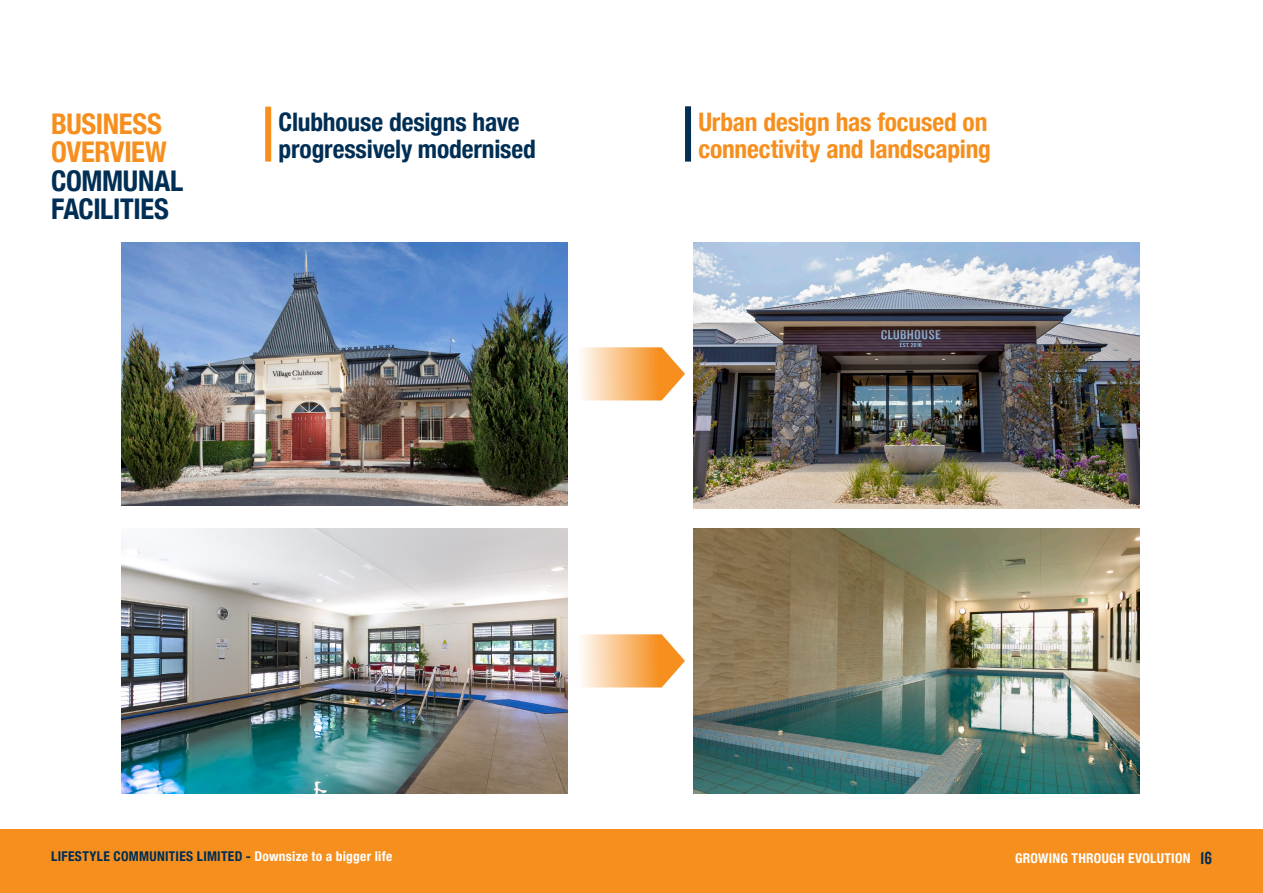
<style>
.page{position:relative;width:1263px;height:893px;background:#fff}
.page>*{position:absolute;margin:0;border:0;box-sizing:border-box;transform-origin:0 0}
._1__Header{font:700 condensed 28.5px/28.5px "Helvetica Neue";letter-spacing:-.01em;color:#002e54}
._1__Header-2{font:700 condensed 28.5px/28.5px "Helvetica Neue";letter-spacing:-.01em;color:#f68f1e}
._3__Pullquote{font:700 condensed 25.5px/27px "Helvetica Neue";letter-spacing:-.005em;color:#f68f1e}
._3__Pullquote-2{font:700 condensed 25.5px "Helvetica Neue";letter-spacing:-.01em;color:#002e54}
.t1{font:700 condensed 13.5px "Helvetica Neue";letter-spacing:.02em;color:#002e54}
.t2{font:700 condensed 13.5px "Helvetica Neue";letter-spacing:.02em;color:#fff}
.s1{color:#fff}
.s2{font-family:"Knockout HTF49 Liteweight";font-weight:400;font-stretch:normal;font-size:18px;color:#002e54}
</style>
<div class="page">
<div style="left:0;top:829px;width:1263px;height:64px;background:#f68f1e"></div>
<img style="left:121px;top:529px;width:447px;height:264px">
<div style="left:265px;top:107px;width:6px;height:55px;background:#f68f1e"></div>
<img style="left:121px;top:243px;width:446px;height:262px">
<img style="left:693px;top:243px;width:446px;height:265px">
<img style="left:693px;top:529px;width:446px;height:264px">
<svg style="left:561px;top:347px;width:124px;height:53px"></svg>
<svg style="left:561px;top:634px;width:124px;height:53px"></svg>
<div style="left:685px;top:106px;width:6px;height:56px;background:#002e54"></div>
<p class="_1__Header-2" style="left:51px;top:107px;width:117px">BUSINESS<br>OVERVIEW</p>
<p class="_1__Header" style="left:51px;top:164px;width:134px">COMMUNAL<br>FACILITIES</p>
<p class="_3__Pullquote-2" style="left:279px;top:101px;width:242px">Clubhouse designs have</p>
<p class="_3__Pullquote-2" style="left:279px;top:128px;width:259px">progressively modernised</p>
<p class="_3__Pullquote" style="left:698px;top:106px;width:294px">Urban design has focused on connectivity and landscaping</p>
<p class="t1" style="left:51px;top:845px;width:343px">LIFESTYLE COMMUNITIES LIMITED - <span class="s1">Downsize to a bigger life</span></p>
<p class="t2" style="left:1015px;top:847px;width:198px">GROWING THROUGH EVOLUTION <span class="s2">16</span></p>
</div>
